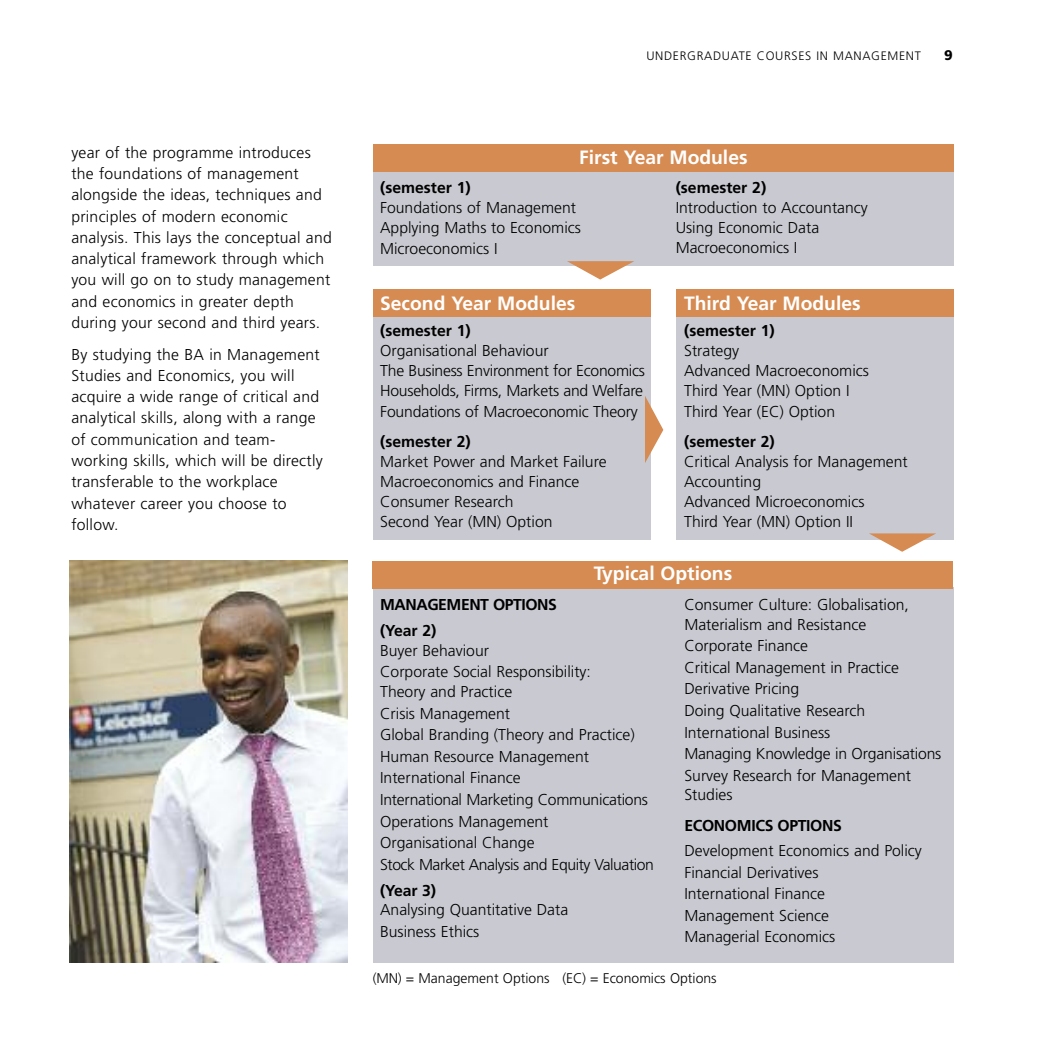
<style>
.page{position:relative;width:1042px;height:1042px;background:#fff}
.page>*{position:absolute;margin:0;border:0;box-sizing:border-box;transform-origin:0 0}
.t1{font:700 19.25px "Frutiger";color:#fff}
.t2{font:300 15.75px/21.5px "Frutiger";color:#000}
.t3{font:700 15.75px "Frutiger";color:#000}
.t4{font:700 15.75px/26.1px "Frutiger";letter-spacing:-.03em;color:#000}
.t5{font:700 15.75px "Frutiger";letter-spacing:-.02em;color:#000}
.t6{font:300 14px "Frutiger";color:#000}
.t7{font:900 14px "Frutiger";color:#000}
.t8{font:300 12.25px "Frutiger";letter-spacing:.055em;color:#000}
</style>
<div class="page">
<div style="left:373px;top:587px;width:580px;height:375px;background:#c9cad1"></div>
<div style="left:373px;top:164px;width:580px;height:102px;background:#c9cad1"></div>
<div style="left:373px;top:145px;width:580px;height:27px;background:#d58b52"></div>
<div style="left:372px;top:561px;width:581px;height:27px;background:#d58b52"></div>
<div style="left:373px;top:296px;width:278px;height:243px;background:#c9cad1"></div>
<div style="left:373px;top:289px;width:278px;height:28px;background:#d58b52"></div>
<div style="left:676px;top:296px;width:278px;height:243px;background:#c9cad1"></div>
<div style="left:676px;top:289px;width:278px;height:28px;background:#d58b52"></div>
<svg style="left:567px;top:261px;width:67px;height:19px"></svg>
<svg style="left:645px;top:396px;width:19px;height:67px"></svg>
<svg style="left:869px;top:533px;width:67px;height:19px"></svg>
<img style="left:69px;top:560px;width:278px;height:402px">
<p class="t2" style="left:71px;top:143px;width:262px">year of the programme introduces the foundations of management alongside the ideas, techniques and principles of modern economic analysis. This lays the conceptual and analytical framework through which you will go on to study management and economics in greater depth during your second and third years.</p>
<p class="t2" style="left:71px;top:345px;width:253px">By studying the BA in Management<br>Studies and Economics, you will acquire a wide range of critical and analytical skills, along with a range of communication and team&shy;working skills, which will be directly transferable to the workplace whatever career you choose to follow.</p>
<p class="t8" style="left:646px;top:50px;width:276px">UNDERGRADUATE COURSES IN MANAGEMENT</p>
<p class="t7" style="left:944px;top:49px;width:10px">9</p>
<p class="t1" style="left:579px;top:150px;width:170px">First Year Modules</p>
<p class="t3" style="left:380px;top:181px;width:92px">(semester 1)</p>
<p class="t2" style="left:380px;top:199px;width:202px;line-height:20.1px">Foundations of Management<br>Applying Maths to Economics<br>Microeconomics I</p>
<p class="t1" style="left:380px;top:295px;width:196px">Second Year Modules</p>
<p class="t3" style="left:380px;top:324px;width:92px">(semester 1)</p>
<p class="t2" style="left:380px;top:342px;width:266px;line-height:20.1px">Organisational Behaviour<br>The Business Environment for Economics Households, Firms, Markets and Welfare Foundations of Macroeconomic Theory</p>
<p class="t3" style="left:380px;top:435px;width:92px">(semester 2)</p>
<p class="t2" style="left:380px;top:452px;width:228px;line-height:20.1px">Market Power and Market Failure<br>Macroeconomics and Finance<br>Consumer Research<br>Second Year (MN) Option</p>
<p class="t3" style="left:676px;top:181px;width:92px">(semester 2)</p>
<p class="t2" style="left:676px;top:199px;width:194px;line-height:20.1px">Introduction to Accountancy<br>Using Economic Data<br>Macroeconomics I</p>
<p class="t1" style="left:684px;top:295px;width:178px">Third Year Modules</p>
<p class="t3" style="left:684px;top:324px;width:92px">(semester 1)</p>
<p class="t2" style="left:684px;top:342px;width:186px;line-height:20.1px">Strategy<br>Advanced Macroeconomics<br>Third Year (MN) Option I<br>Third Year (EC) Option</p>
<p class="t3" style="left:684px;top:435px;width:92px">(semester 2)</p>
<p class="t2" style="left:684px;top:452px;width:225px;line-height:20.1px">Critical Analysis for Management<br>Accounting<br>Advanced Microeconomics<br>Third Year (MN) Option II</p>
<p class="t1" style="left:594px;top:566px;width:140px">Typical Options</p>
<p class="t4" style="left:380px;top:593px;width:178px">MANAGEMENT OPTIONS (Year 2)</p>
<p class="t2" style="left:380px;top:641px;width:212px">Buyer Behaviour<br>Corporate Social Responsibility:</p>
<p class="t2" style="left:380px;top:682px;width:275px">Theory and Practice<br>Crisis Management<br>Global Branding (Theory and Practice)<br>Human Resource Management<br>International Finance<br>International Marketing Communications<br>Operations Management<br>Organisational Change<br>Stock Market Analysis and Equity Valuation</p>
<p class="t3" style="left:380px;top:884px;width:58px">(Year 3)</p>
<p class="t2" style="left:380px;top:900px;width:190px">Analysing Quantitative Data<br>Business Ethics</p>
<p class="t2" style="left:684px;top:596px;width:226px;line-height:19.6px">Consumer Culture: Globalisation,<br>Materialism and Resistance</p>
<p class="t2" style="left:684px;top:636px;width:259px">Corporate Finance<br>Critical Management in Practice<br>Derivative Pricing<br>Doing Qualitative Research<br>International Business<br>Managing Knowledge in Organisations<br>Survey Research for Management</p>
<p class="t2" style="left:684px;top:785px;width:50px">Studies</p>
<p class="t5" style="left:684px;top:818px;width:159px">ECONOMICS OPTIONS</p>
<p class="t2" style="left:684px;top:841px;width:239px">Development Economics and Policy<br>Financial Derivatives<br>International Finance<br>Management Science<br>Managerial Economics</p>
<p class="t6" style="left:373px;top:972px;width:345px">(MN) = Management Options (EC) = Economics Options</p>
</div>
